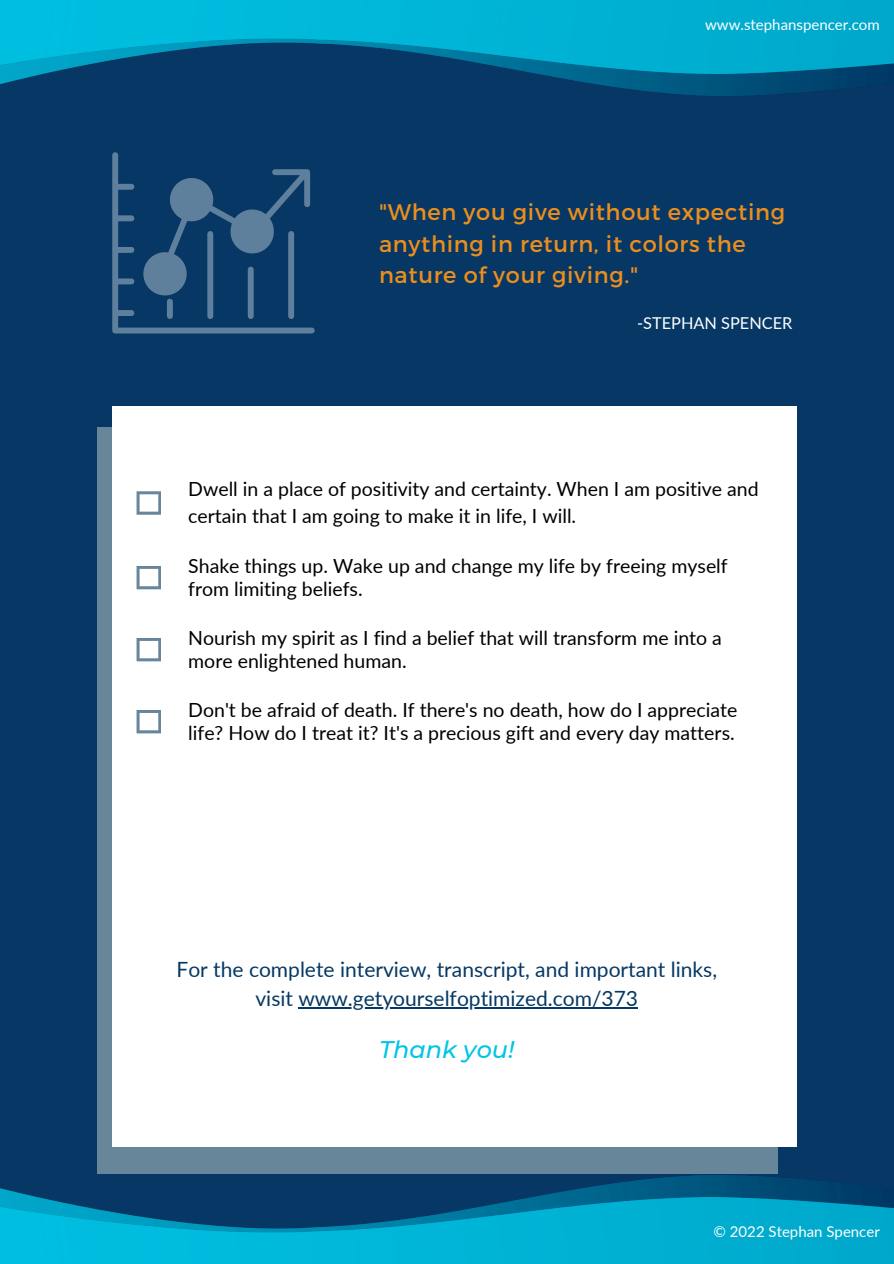
<style>
.page{position:relative;width:894px;height:1264px;background:#fff}
.page>*{position:absolute;margin:0;border:0;box-sizing:border-box;transform-origin:0 0}
.t1{font:italic 500 24px "Montserrat";color:#00c5e5}
.t2{font:22.5px/31.5px "Montserrat";letter-spacing:.03em;color:#ec8e1d}
.t3{font:21px/29.2px "Lato";color:#063864;text-align:center}
.t4{font:19.5px/22.5px "Lato";color:#000}
.t5{font:16.35px "Lato";color:#fff}
.t6{font:15px "Lato";color:#fff}
</style>
<div class="page">
<div style="left:0;top:0;width:893px;height:1263px;background:#063765"></div>
<div style="left:97px;top:427px;width:680px;height:746px;background:#68869a"></div>
<div style="left:112px;top:406px;width:684px;height:740px;background:#fff"></div>
<img style="left:0;top:1175px;width:861px;height:22px">
<img style="left:0;top:1197px;width:893px;height:66px">
<img style="left:0;top:73px;width:846px;height:22px">
<img style="left:0;top:0;width:893px;height:73px">
<svg style="left:112px;top:152px;width:202px;height:181px"></svg>
<hr style="left:298px;top:1007px;width:340px;height:1px;background:#063864">
<svg style="left:136px;top:491px;width:25px;height:23px"></svg>
<svg style="left:136px;top:566px;width:25px;height:23px"></svg>
<svg style="left:136px;top:710px;width:25px;height:23px"></svg>
<svg style="left:136px;top:638px;width:25px;height:23px"></svg>
<p class="t6" style="left:705px;top:15px;width:176px">www.stephanspencer.com</p>
<p class="t2" style="left:379px;top:195px;width:407px">"When you give without expecting anything in return, it colors the nature of your giving."</p>
<h2 class="t5" style="left:637px;top:313px;width:157px">-STEPHAN SPENCER</h2>
<h3 class="t4" style="left:188px;top:475px;width:572px;line-height:27px">Dwell in a place of positivity and certainty. When I am positive and certain that I am going to make it in life, I will.</h3>
<h3 class="t4" style="left:188px;top:554px;width:541px">Shake things up. Wake up and change my life by freeing myself from limiting beliefs.</h3>
<h1 class="t4" style="left:188px;top:626px;width:535px">Nourish my spirit as I find a belief that will transform me into a more enlightened human.</h1>
<h3 class="t4" style="left:188px;top:698px;width:550px">Don't be afraid of death. If there's no death, how do I appreciate life? How do I treat it? It's a precious gift and every day matters.</h3>
<h4 class="t3" style="left:176px;top:953px;width:542px">For the complete interview, transcript, and important links, visit www.getyourselfoptimized.com/373</h4>
<h3 class="t1" style="left:379px;top:1034px;width:137px">Thank you!</h3>
<p class="t6" style="left:713px;top:1221px;width:168px">© 2022 Stephan Spencer</p>
</div>
